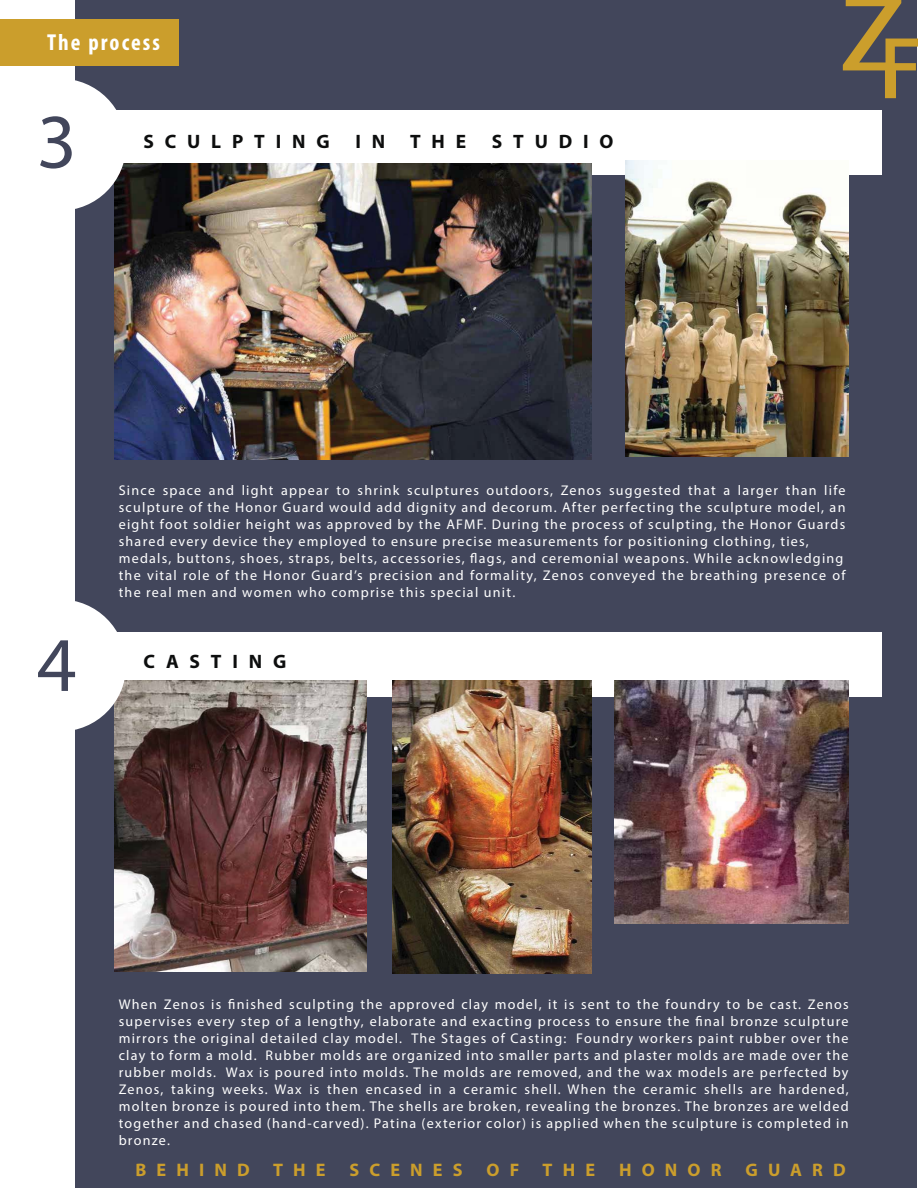
<style>
.page{position:relative;width:918px;height:1188px;background:#fff}
.page>*{position:absolute;margin:0;border:0;box-sizing:border-box;transform-origin:0 0}
.t1{font:77.85px "Myriad Pro";color:#42465b}
.t2{font:700 condensed 23.1px "Myriad Pro";letter-spacing:.09em;color:#fff}
.t3{font:700 19.5px "Myriad Pro";letter-spacing:.56em;color:#0d0e0e}
.t4{font:700 18.15px "Myriad Pro";letter-spacing:.56em;color:#cb9e2c}
.t5{font:14.1px/17px "Myriad Pro";letter-spacing:.09em;color:#fff}
</style>
<div class="page">
<div style="left:75px;top:0;width:841px;height:1188px;background:#42465b"></div>
<div style="left:114px;top:111px;width:768px;height:64px;background:#fff"></div>
<div style="left:114px;top:632px;width:768px;height:64px;background:#fff"></div>
<img style="left:614px;top:681px;width:235px;height:242px">
<img style="left:114px;top:163px;width:477px;height:297px">
<img style="left:626px;top:161px;width:222px;height:296px">
<div style="left:0;top:19px;width:178px;height:47px;background:#cb9e2c"></div>
<svg style="left:843px;top:0;width:75px;height:98px"></svg>
<img style="left:114px;top:680px;width:253px;height:292px">
<img style="left:392px;top:680px;width:200px;height:293px">
<svg style="left:75px;top:601px;width:51px;height:130px"></svg>
<svg style="left:75px;top:80px;width:51px;height:131px"></svg>
<h2 class="t2" style="left:47px;top:28px;width:114px">The process</h2>
<h1 class="t1" style="left:37px;top:108px;width:41px">3</h1>
<h3 class="t3" style="left:143px;top:132px;width:188px">SCULPTING</h3>
<h3 class="t3" style="left:355px;top:132px;width:31px">I N</h3>
<h3 class="t3" style="left:410px;top:132px;width:58px">THE</h3>
<h3 class="t3" style="left:492px;top:132px;width:123px">STUDIO</h3>
<h1 class="t1" style="left:37px;top:631px;width:41px">4</h1>
<p class="t5" style="left:119px;top:483px;width:728px">Since space and light appear to shrink sculptures outdoors, Zenos suggested that a larger than life sculpture of the Honor Guard would add dignity and decorum. After perfecting the sculpture model, an eight foot soldier height was approved by the AFMF. During the process of sculpting, the Honor Guards shared every device they employed to ensure precise measurements for positioning clothing, ties, medals, buttons, shoes, straps, belts, accessories, flags, and ceremonial weapons. While acknowledging the vital role of the Honor Guard’s precision and formality, Zenos conveyed the breathing presence of the real men and women who comprise this special unit.</p>
<h3 class="t3" style="left:143px;top:653px;width:145px">CASTING</h3>
<p class="t5" style="left:119px;top:997px;width:732px;text-align:justify">When Zenos is finished sculpting the approved clay model, it is sent to the foundry to be cast. Zenos supervises every step of a lengthy, elaborate and exacting process to ensure the final bronze sculpture mirrors the original detailed clay model. The Stages of Casting: Foundry workers paint rubber over the clay to form a mold. Rubber molds are organized into smaller parts and plaster molds are made over the rubber molds. Wax is poured into molds. The molds are removed, and the wax models are perfected by Zenos, taking weeks. Wax is then encased in a ceramic shell. When the ceramic shells are hardened, molten bronze is poured into them. The shells are broken, revealing the bronzes. The bronzes are welded together and chased (hand-carved). Patina (exterior color) is applied when the sculpture is completed in bronze.</p>
<p class="t4" style="left:135px;top:1162px;width:116px">BEHIND</p>
<p class="t4" style="left:273px;top:1162px;width:54px">THE</p>
<p class="t4" style="left:349px;top:1162px;width:115px">SCENES</p>
<p class="t4" style="left:487px;top:1162px;width:34px">O F</p>
<p class="t4" style="left:543px;top:1162px;width:54px">THE</p>
<p class="t4" style="left:619px;top:1162px;width:104px">HONOR</p>
<p class="t4" style="left:745px;top:1162px;width:102px">GUARD</p>
</div>
